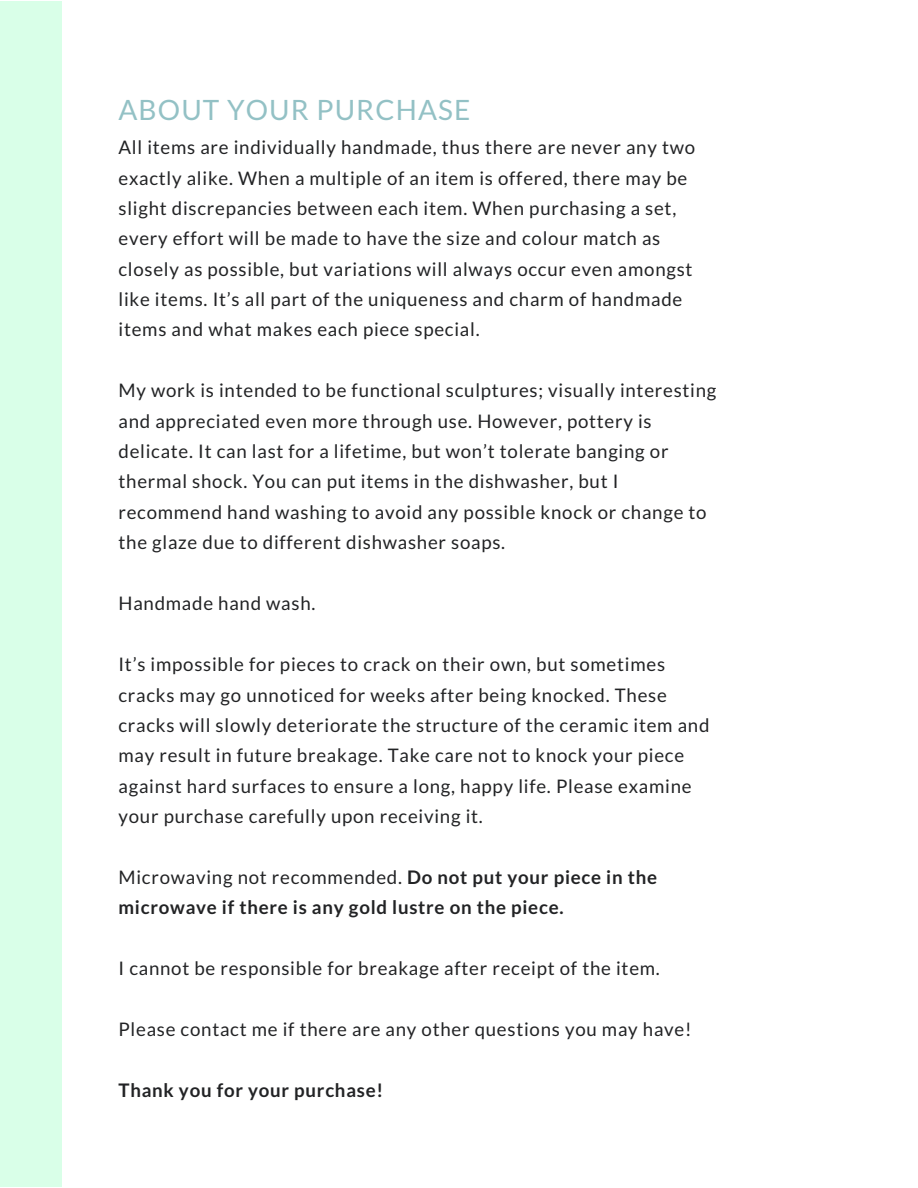
<style>
.page{position:relative;width:918px;height:1188px;background:#fff}
.page>*{position:absolute;margin:0;border:0;box-sizing:border-box;transform-origin:0 0}
.t1{font:28.05px "Lato";letter-spacing:.04em;color:#93c1c5}
.t2{font:18.75px/30.3px "Lato";letter-spacing:.04em;color:#222325}
.t3{font:700 18.75px/30.3px "Lato";letter-spacing:.04em;color:#222325}
.s1{font-weight:400}
</style>
<div class="page">
<div style="left:1px;top:1px;width:61px;height:1186px;background:#d9ffe8"></div>
<p class="t1" style="left:118px;top:93px;width:353px">ABOUT YOUR PURCHASE</p>
<p class="t2" style="left:118px;top:132px;width:578px">All items are individually handmade, thus there are never any two exactly alike. When a multiple of an item is offered, there may be slight discrepancies between each item. When purchasing a set, every effort will be made to have the size and colour match as closely as possible, but variations will always occur even amongst like items. It’s all part of the uniqueness and charm of handmade items and what makes each piece special.</p>
<p class="t2" style="left:118px;top:375px;width:599px">My work is intended to be functional sculptures; visually interesting and appreciated even more through use. However, pottery is delicate. It can last for a lifetime, but won’t tolerate banging or thermal shock. You can put items in the dishwasher, but I recommend hand washing to avoid any possible knock or change to the glaze due to different dishwasher soaps.</p>
<p class="t2" style="left:118px;top:587px;width:198px">Handmade hand wash.</p>
<p class="t2" style="left:119px;top:649px;width:593px">It’s impossible for pieces to crack on their own, but sometimes cracks may go unnoticed for weeks after being knocked. These cracks will slowly deteriorate the structure of the ceramic item and may result in future breakage. Take care not to knock your piece against hard surfaces to ensure a long, happy life. Please examine your purchase carefully upon receiving it.</p>
<p class="t3" style="left:119px;top:861px;width:540px"><span class="s1">Microwaving not recommended.</span> Do not put your piece in the microwave if there is any gold lustre on the piece.</p>
<p class="t2" style="left:119px;top:953px;width:543px">I cannot be responsible for breakage after receipt of the item.</p>
<p class="t2" style="left:119px;top:1013px;width:574px">Please contact me if there are any other questions you may have!</p>
<p class="t3" style="left:119px;top:1074px;width:266px">Thank you for your purchase!</p>
</div>
